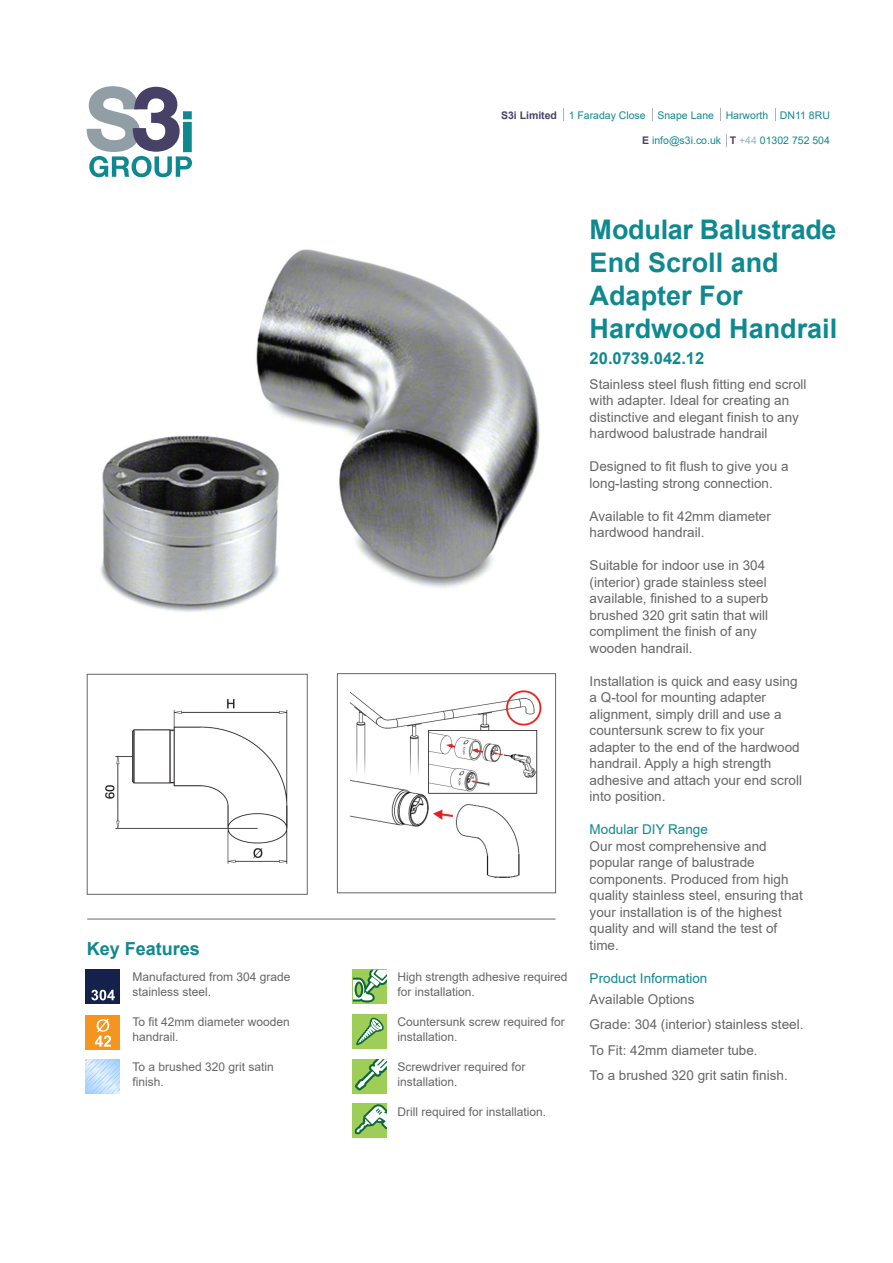
<style>
.page{position:relative;width:893px;height:1263px;background:#fff}
.page>*{position:absolute;margin:0;border:0;box-sizing:border-box;transform-origin:0 0}
.t1{font:700 27px/33px "Arial";color:#0f8990}
.t2{font:700 18px "Arial";color:#0f8990}
.t3{font:700 16.5px "Arial";color:#0f8990}
.t4{font:13.5px/16.5px "Arial";color:#676666}
.t5{font:13.5px "Arial";color:#0f8990}
.t6{font:12px/15px "Arial";color:#676666}
.t7{font:10.5px "Arial";color:#11898f}
.s1{font-weight:700;color:#4a4168}
.s2{color:#92b7be}
</style>
<div class="page">
<img style="left:99px;top:249px;width:441px;height:364px">
<div style="left:87px;top:674px;width:220px;height:220px;background:#fff;border:1px solid #676666"></div>
<div style="left:337px;top:673px;width:219px;height:220px;background:#fff;border:1px solid #676666"></div>
<svg style="left:87px;top:86px;width:105px;height:91px"></svg>
<hr style="left:87px;top:919px;width:469px;height:1px;background:#676666">
<div style="left:86px;top:970px;width:34px;height:34px;background:#14224b"></div>
<svg style="left:91px;top:990px;width:24px;height:10px"></svg>
<img style="left:86px;top:1060px;width:34px;height:34px">
<svg style="left:353px;top:1002px;width:34px;height:2px"></svg>
<svg style="left:353px;top:970px;width:34px;height:32px"></svg>
<div style="left:86px;top:1016px;width:34px;height:34px;background:#f3951e"></div>
<svg style="left:95px;top:1019px;width:16px;height:28px"></svg>
<div style="left:353px;top:1014px;width:34px;height:34px;background:#9ecd58"></div>
<svg style="left:356px;top:1017px;width:28px;height:28px"></svg>
<div style="left:353px;top:1059px;width:34px;height:34px;background:#9ecd58"></div>
<svg style="left:355px;top:1059px;width:32px;height:32px"></svg>
<div style="left:353px;top:1104px;width:34px;height:34px;background:#9ecd58"></div>
<svg style="left:355px;top:1104px;width:32px;height:30px"></svg>
<img style="left:105px;top:699px;width:183px;height:165px">
<img style="left:351px;top:690px;width:191px;height:188px">
<svg style="left:775px;top:108px;width:1px;height:13px"></svg>
<svg style="left:652px;top:108px;width:1px;height:13px"></svg>
<svg style="left:720px;top:108px;width:1px;height:13px"></svg>
<svg style="left:563px;top:108px;width:1px;height:13px"></svg>
<svg style="left:726px;top:134px;width:1px;height:13px"></svg>
<h2 class="t2" style="left:87px;top:936px;width:115px">Key Features</h2>
<p class="t6" style="left:133px;top:969px;width:160px">Manufactured from 304 grade stainless steel.</p>
<p class="t6" style="left:133px;top:1014px;width:159px">To fit 42mm diameter wooden handrail.</p>
<p class="t6" style="left:133px;top:1059px;width:143px">To a brushed 320 grit satin finish.</p>
<p class="t7" style="left:501px;top:108px;width:330px"><span class="s1">S3i Limited</span> 1 Faraday Close Snape Lane Harworth DN11 8RU</p>
<p class="t7" style="left:642px;top:133px;width:189px"><span class="s1">E</span> info@s3i.co.uk <span class="s1">T</span> <span class="s2">+44</span> 01302 752 504</p>
<p class="t6" style="left:398px;top:969px;width:172px">High strength adhesive required for installation.</p>
<p class="t6" style="left:398px;top:1014px;width:169px">Countersunk screw required for installation.</p>
<p class="t6" style="left:398px;top:1059px;width:130px">Screwdriver required for installation.</p>
<p class="t6" style="left:398px;top:1104px;width:150px">Drill required for installation.</p>
<h1 class="t1" style="left:590px;top:213px;width:249px">Modular Balustrade<br>End Scroll and<br>Adapter For<br>Hardwood Handrail</h1>
<p class="t3" style="left:590px;top:346px;width:116px">20.0739.042.12</p>
<p class="t4" style="left:590px;top:376px;width:218px">Stainless steel flush fitting end scroll with adapter. Ideal for creating an distinctive and elegant finish to any hardwood balustrade handrail</p>
<p class="t4" style="left:590px;top:458px;width:200px">Designed to fit flush to give you a long-lasting strong connection.</p>
<p class="t4" style="left:590px;top:508px;width:183px">Available to fit 42mm diameter hardwood handrail.</p>
<p class="t4" style="left:590px;top:557px;width:180px">Suitable for indoor use in 304 (interior) grade stainless steel available, finished to a superb brushed 320 grit satin that will compliment the finish of any wooden handrail.</p>
<p class="t4" style="left:590px;top:673px;width:214px">Installation is quick and easy using a Q-tool for mounting adapter alignment, simply drill and use a countersunk screw to fix your adapter to the end of the hardwood handrail. Apply a high strength adhesive and attach your end scroll into position.</p>
<p class="t5" style="left:590px;top:820px;width:120px">Modular DIY Range</p>
<p class="t4" style="left:590px;top:838px;width:215px">Our most comprehensive and popular range of balustrade components. Produced from high quality stainless steel, ensuring that your installation is of the highest quality and will stand the test of time.</p>
<p class="t5" style="left:590px;top:969px;width:119px">Product Information</p>
<p class="t4" style="left:590px;top:986px;width:215px;line-height:25.5px">Available Options<br>Grade: 304 (interior) stainless steel.<br>To Fit: 42mm diameter tube.<br>To a brushed 320 grit satin finish.</p>
</div>
